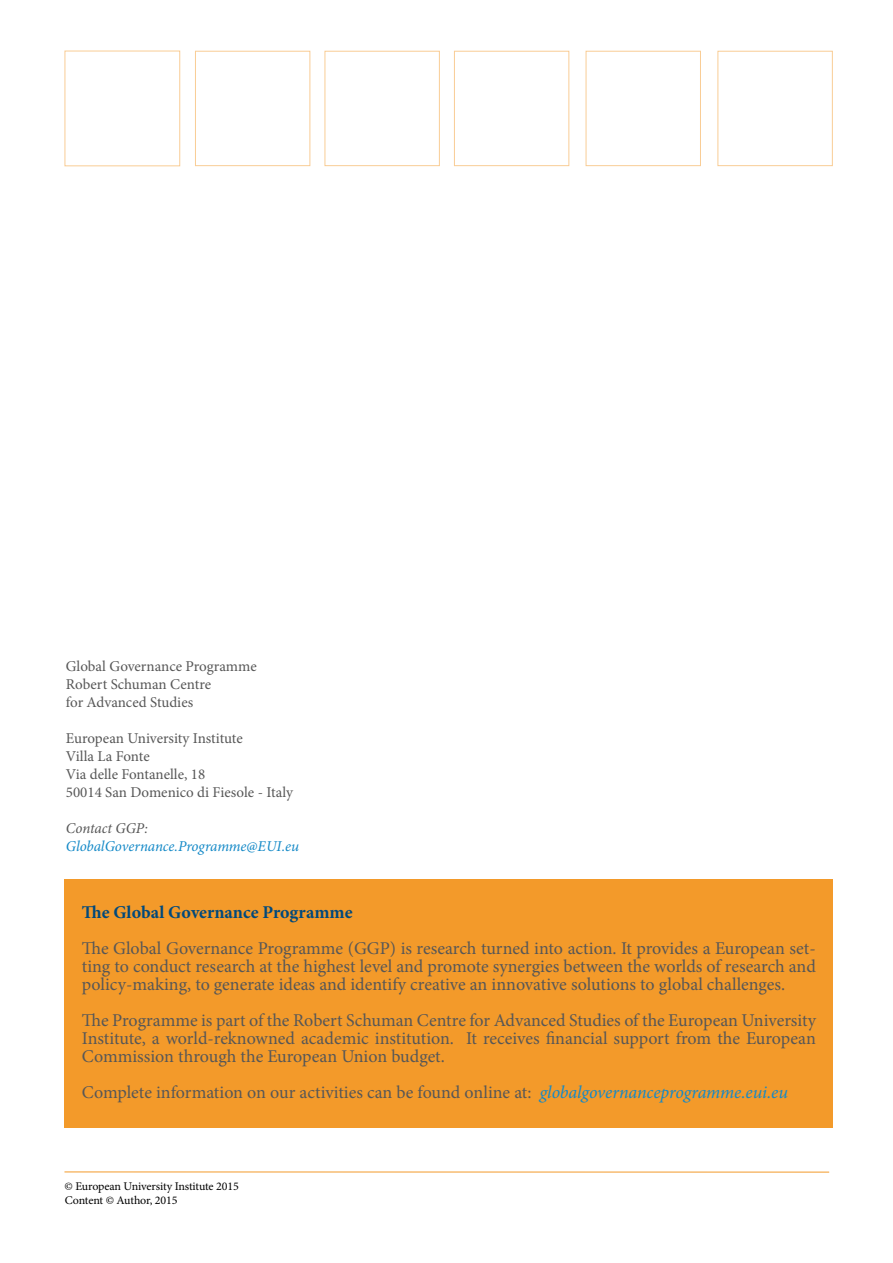
<style>
.page{position:relative;width:893px;height:1263px;background:#fff}
.page>*{position:absolute;margin:0;border:0;box-sizing:border-box;transform-origin:0 0}
.orange_box_txt{font:18px/18px "Minion Pro";color:#575757;text-align:justify}
.Box_Titile{font:700 18px "Minion Pro";color:#00497c}
.t1{font:15px/18px "Minion Pro";color:#575757}
.t2{font:italic 15px "Minion Pro";letter-spacing:-.005em;color:#1489c7}
.t3{font:italic 15px "Minion Pro";letter-spacing:-.005em;color:#575757}
.credit{font:11.7px "Minion Pro";letter-spacing:-.015em;color:#000}
.s1{font-style:italic;color:#1489c7}
</style>
<div class="page">
<div style="left:65px;top:879px;width:768px;height:249px;background:#f39a2a"></div>
<hr style="left:64px;top:1172px;width:765px;height:1px;background:#f39a2a">
<p class="t1" style="left:66px;top:657px;width:192px">Global Governance Programme<br>Robert Schuman Centre<br>for Advanced Studies</p>
<p class="t1" style="left:66px;top:729px;width:178px">European University Institute</p>
<p class="t1" style="left:66px;top:747px;width:85px">Villa La Fonte</p>
<p class="t1" style="left:66px;top:765px;width:141px">Via delle Fontanelle, 18</p>
<p class="t1" style="left:66px;top:783px;width:228px">50014 San Domenico di Fiesole - Italy</p>
<p class="t3" style="left:66px;top:818px;width:84px">Contact GGP:</p>
<p class="t2" style="left:66px;top:836px;width:235px">GlobalGovernance.Programme@EUI.eu</p>
<p class="Box_Titile" style="left:82px;top:900px;width:272px">The Global Governance Programme</p>
<p class="orange_box_txt" style="left:82px;top:939px;width:736px">The Global Governance Programme (GGP) is research turned into action. It provides a European set&shy;ting to conduct research at the highest level and promote synergies between the worlds of research and policy-making, to generate ideas and identify creative an innovative solutions to global challenges.</p>
<p class="orange_box_txt" style="left:82px;top:1011px;width:736px">The Programme is part of the Robert Schuman Centre for Advanced Studies of the European University Institute, a world-reknowned academic institution. It receives financial support from the European Commission through the European Union budget.</p>
<p class="orange_box_txt" style="left:82px;top:1083px;width:708px">Complete information on our activities can be found online at: <span class="s1">globalgovernanceprogramme.eui.eu</span></p>
<p class="credit" style="left:65px;top:1179px;width:176px">© European University Institute 2015</p>
<p class="credit" style="left:65px;top:1192px;width:114px">Content © Author, 2015</p>
</div>
